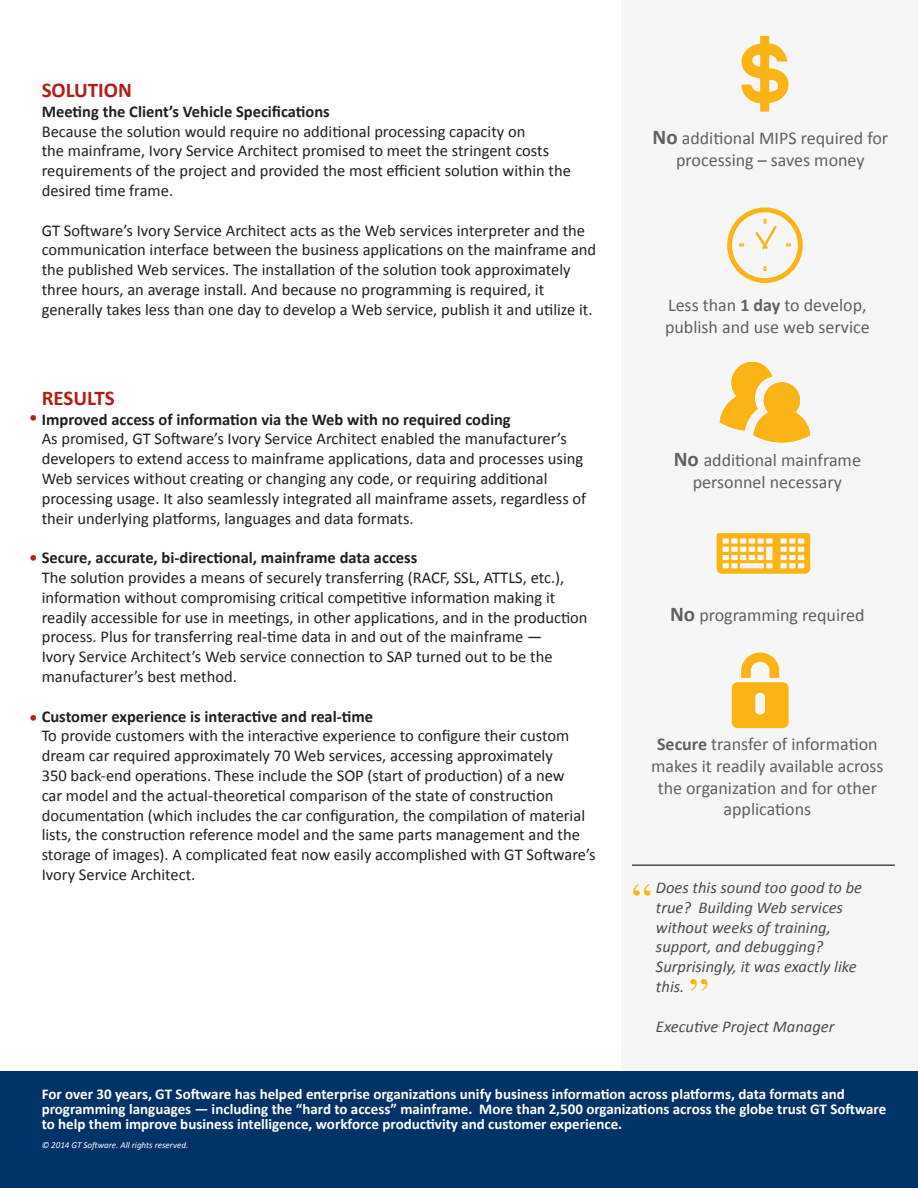
<style>
.page{position:relative;width:918px;height:1188px;background:#fff}
.page>*{position:absolute;margin:0;border:0;box-sizing:border-box;transform-origin:0 0}
.t1{font:46.5px "Times";color:#fbb416}
.t2{font:700 25.5px "Helvetica Neue";color:#b41d15}
.t3{font:700 21px "Calibri";color:#b41d15}
.t4{font:18px/21.6px "Calibri";color:#606063;text-align:center}
.t5{font:16.5px/19.8px "Calibri";color:#231f20}
.t6{font:700 16.5px "Calibri";color:#231f20}
.t7{font:italic 16.5px/19.8px "Calibri";color:#4b4c4d}
.t8{font:700 15px/15px "Calibri";color:#fff}
.t9{font:italic 9px "Calibri";color:#fff}
.s1{font-weight:700;font-size:21px}
.s2{font-weight:700}
</style>
<div class="page">
<div style="left:621px;top:0;width:297px;height:1188px;background:#f6f6f6"></div>
<svg style="left:741px;top:36px;width:48px;height:76px"></svg>
<div style="left:727px;top:207px;width:76px;height:76px;border:5px solid #fbb416;border-radius:35px"></div>
<svg style="left:755px;top:219px;width:22px;height:31px"></svg>
<svg style="left:763px;top:266px;width:4px;height:5px"></svg>
<svg style="left:739px;top:243px;width:5px;height:3px"></svg>
<svg style="left:786px;top:243px;width:5px;height:3px"></svg>
<svg style="left:732px;top:652px;width:57px;height:76px"></svg>
<svg style="left:720px;top:362px;width:90px;height:81px"></svg>
<svg style="left:717px;top:533px;width:93px;height:41px"></svg>
<hr style="left:632px;top:864px;width:263px;height:2px;background:#4b4c4d">
<div style="left:0;top:1071px;width:918px;height:117px;background:#003367"></div>
<p class="t3" style="left:42px;top:77px;width:92px">SOLUTION</p>
<p class="t6" style="left:42px;top:101px;width:290px">Meeting the Client’s Vehicle Specifications</p>
<p class="t5" style="left:42px;top:121px;width:531px">Because the solution would require no additional processing capacity on<br>the mainframe, Ivory Service Architect promised to meet the stringent costs requirements of the project and provided the most efficient solution within the desired time frame.</p>
<p class="t5" style="left:42px;top:220px;width:556px">GT Software’s Ivory Service Architect acts as the Web services interpreter and the communication interface between the business applications on the mainframe and the published Web services. The installation of the solution took approximately three hours, an average install. And because no programming is required, it generally takes less than one day to develop a Web service, publish it and utilize it.</p>
<p class="t3" style="left:42px;top:384px;width:75px">RESULTS</p>
<p class="t6" style="left:42px;top:409px;width:471px">Improved access of information via the Web with no required coding</p>
<p class="t5" style="left:42px;top:429px;width:546px">As promised, GT Software’s Ivory Service Architect enabled the manufacturer’s developers to extend access to mainframe applications, data and processes using Web services without creating or changing any code, or requiring additional processing usage. It also seamlessly integrated all mainframe assets, regardless of their underlying platforms, languages and data formats.</p>
<p class="t6" style="left:42px;top:547px;width:377px">Secure, accurate, bi-directional, mainframe data access</p>
<p class="t5" style="left:42px;top:568px;width:547px">The solution provides a means of securely transferring (RACF, SSL, ATTLS, etc.), information without compromising critical competitive information making it readily accessible for use in meetings, in other applications, and in the production process. Plus for transferring real-time data in and out of the mainframe —<br>Ivory Service Architect’s Web service connection to SAP turned out to be the manufacturer’s best method.</p>
<p class="t6" style="left:42px;top:706px;width:333px">Customer experience is interactive and real-time</p>
<p class="t5" style="left:42px;top:726px;width:555px">To provide customers with the interactive experience to configure their custom dream car required approximately 70 Web services, accessing approximately<br>350 back-end operations. These include the SOP (start of production) of a new<br>car model and the actual-theoretical comparison of the state of construction documentation (which includes the car configuration, the compilation of material lists, the construction reference model and the same parts management and the storage of images). A complicated feat now easily accomplished with GT Software’s Ivory Service Architect.</p>
<p class="t2" style="left:29px;top:398px;width:10px">•</p>
<p class="t2" style="left:29px;top:538px;width:10px">•</p>
<p class="t2" style="left:29px;top:697px;width:10px">•</p>
<p class="t4" style="left:653px;top:127px;width:237px"><span class="s1">No</span> additional MIPS required for processing – saves money</p>
<p class="t4" style="left:665px;top:295px;width:206px;text-align:left">Less than <span class="s2">1 day</span> to develop, publish and use web service</p>
<p class="t4" style="left:674px;top:449px;width:189px"><span class="s1">No</span> additional mainframe personnel necessary</p>
<p class="t4" style="left:670px;top:604px;width:196px"><span class="s1">No</span> programming required</p>
<p class="t4" style="left:651px;top:734px;width:234px"><span class="s2">Secure</span> transfer of information makes it readily available across the organization and for other applications</p>
<p class="t7" style="left:656px;top:877px;width:208px">Does this sound too good to be true? Building Web services without weeks of training, support, and debugging?<br>Surprisingly, it was exactly like this.</p>
<p class="t7" style="left:656px;top:1016px;width:180px">Executive Project Manager</p>
<p class="t1" style="left:632px;top:856px;width:22px">“</p>
<p class="t1" style="left:689px;top:952px;width:22px">”</p>
<p class="t8" style="left:42px;top:1086px;width:846px">For over 30 years, GT Software has helped enterprise organizations unify business information across platforms, data formats and programming languages — including the “hard to access” mainframe. More than 2,500 organizations across the globe trust GT Software to help them improve business intelligence, workforce productivity and customer experience.</p>
<p class="t9" style="left:42px;top:1139px;width:148px">© 2014 GT Software. All rights reserved.</p>
</div>
